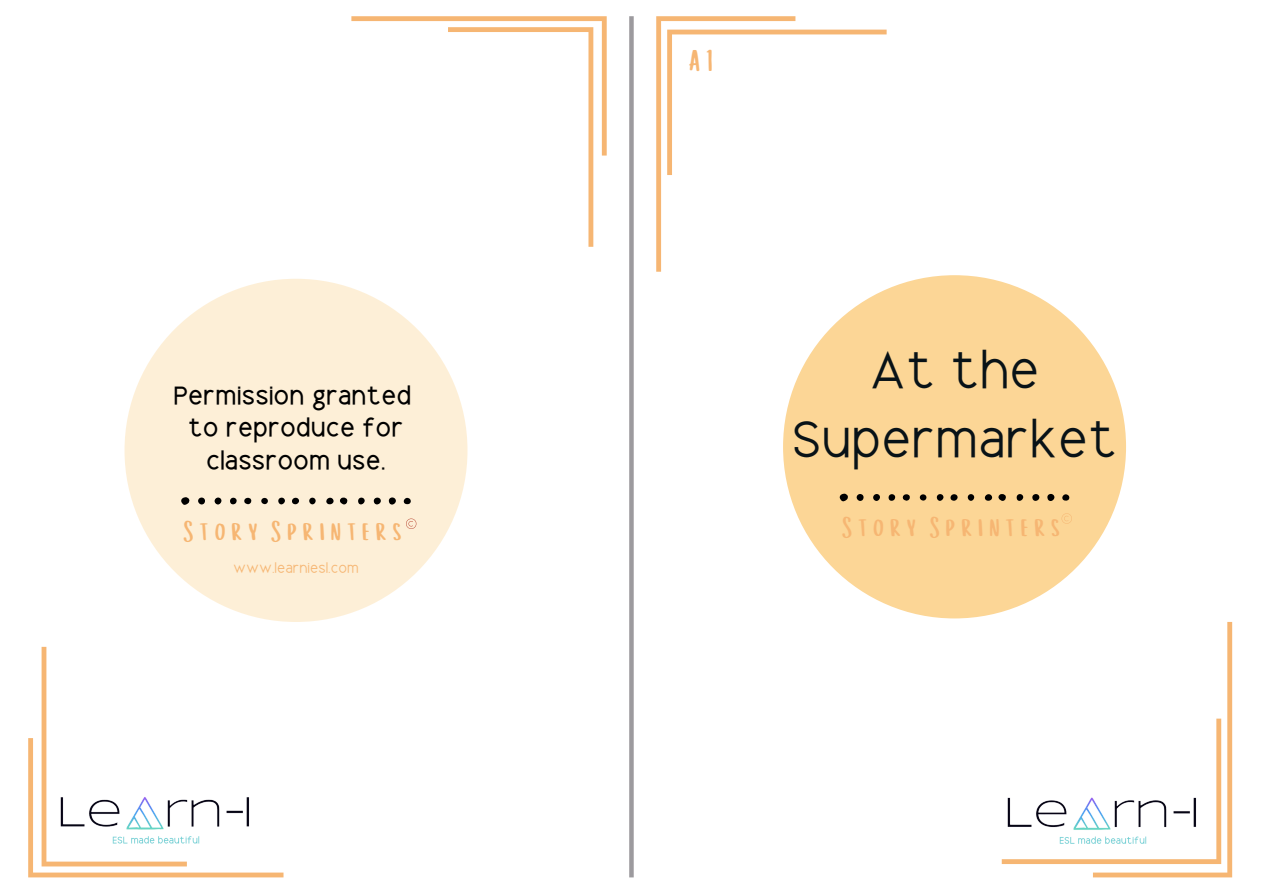
<style>
.page{position:relative;width:1263px;height:894px;background:#fff}
.page>*{position:absolute;margin:0;border:0;box-sizing:border-box;transform-origin:0 0}
.t1{font:49.5px/68.7px "Dotcom";color:#081217;text-align:center}
.t2{font:29.7px "Cup Cakes";color:#f6b673}
.t3{font:700 24px/32.7px "Dotcom";color:#000;text-align:center}
.t4{font:13.5px "Dotcom";color:#f6b673}
</style>
<div class="page">
<div style="left:629px;top:16px;width:5px;height:861px;background:#9c9a9e"></div>
<svg style="left:656px;top:16px;width:231px;height:255px"></svg>
<svg style="left:1002px;top:622px;width:230px;height:255px"></svg>
<div style="left:783px;top:275px;width:343px;height:343px;background:#fcd696;border-radius:50%"></div>
<svg style="left:839px;top:493px;width:9px;height:8px"></svg>
<svg style="left:998px;top:494px;width:8px;height:6px"></svg>
<div style="left:1047px;top:494px;width:7px;height:7px;background:#000;border-radius:50%"></div>
<div style="left:1032px;top:494px;width:7px;height:6px;background:#000;border-radius:50%"></div>
<div style="left:857px;top:494px;width:6px;height:7px;background:#000;border-radius:50%"></div>
<svg style="left:984px;top:494px;width:8px;height:7px"></svg>
<div style="left:873px;top:494px;width:7px;height:7px;background:#000;border-radius:50%"></div>
<div style="left:950px;top:494px;width:8px;height:6px;background:#000;border-radius:50%"></div>
<svg style="left:902px;top:494px;width:8px;height:7px"></svg>
<svg style="left:1017px;top:494px;width:6px;height:6px"></svg>
<svg style="left:1062px;top:494px;width:8px;height:6px"></svg>
<svg style="left:937px;top:494px;width:6px;height:6px"></svg>
<svg style="left:889px;top:494px;width:6px;height:6px"></svg>
<svg style="left:968px;top:494px;width:6px;height:6px"></svg>
<svg style="left:920px;top:494px;width:6px;height:6px"></svg>
<svg style="left:1061px;top:513px;width:11px;height:10px"></svg>
<img style="left:1002px;top:790px;width:207px;height:59px">
<div style="left:124px;top:279px;width:343px;height:342px;background:#fdefd7;border-radius:50%"></div>
<svg style="left:351px;top:16px;width:256px;height:231px"></svg>
<svg style="left:28px;top:646px;width:255px;height:231px"></svg>
<svg style="left:406px;top:518px;width:10px;height:10px"></svg>
<svg style="left:181px;top:497px;width:9px;height:7px"></svg>
<svg style="left:340px;top:497px;width:8px;height:7px"></svg>
<div style="left:389px;top:497px;width:7px;height:7px;background:#000;border-radius:50%"></div>
<div style="left:374px;top:497px;width:7px;height:7px;background:#000;border-radius:50%"></div>
<div style="left:198px;top:497px;width:7px;height:7px;background:#000;border-radius:50%"></div>
<svg style="left:326px;top:497px;width:8px;height:7px"></svg>
<div style="left:215px;top:497px;width:6px;height:7px;background:#000;border-radius:50%"></div>
<div style="left:292px;top:497px;width:7px;height:7px;background:#000;border-radius:50%"></div>
<svg style="left:244px;top:497px;width:8px;height:7px"></svg>
<div style="left:358px;top:497px;width:7px;height:7px;background:#000;border-radius:50%"></div>
<svg style="left:404px;top:497px;width:7px;height:7px"></svg>
<div style="left:278px;top:497px;width:7px;height:7px;background:#000;border-radius:50%"></div>
<div style="left:230px;top:497px;width:7px;height:7px;background:#000;border-radius:50%"></div>
<svg style="left:309px;top:497px;width:7px;height:7px"></svg>
<svg style="left:261px;top:497px;width:7px;height:7px"></svg>
<img style="left:50px;top:789px;width:212px;height:60px">
<p class="t3" style="left:173px;top:387px;width:240px">Permission granted to reproduce for classroom use.</p>
<p class="t2" style="left:184px;top:512px;width:226px">Story Sprinters</p>
<h3 class="t4" style="left:233px;top:565px;width:127px">www.learniesl.com</h3>
<p class="t2" style="left:690px;top:41px;width:31px">A1</p>
<h4 class="t1" style="left:792px;top:353px;width:327px">At the<br>Supermarket</h4>
<p class="t2" style="left:842px;top:508px;width:226px">Story Sprinters</p>
</div>
